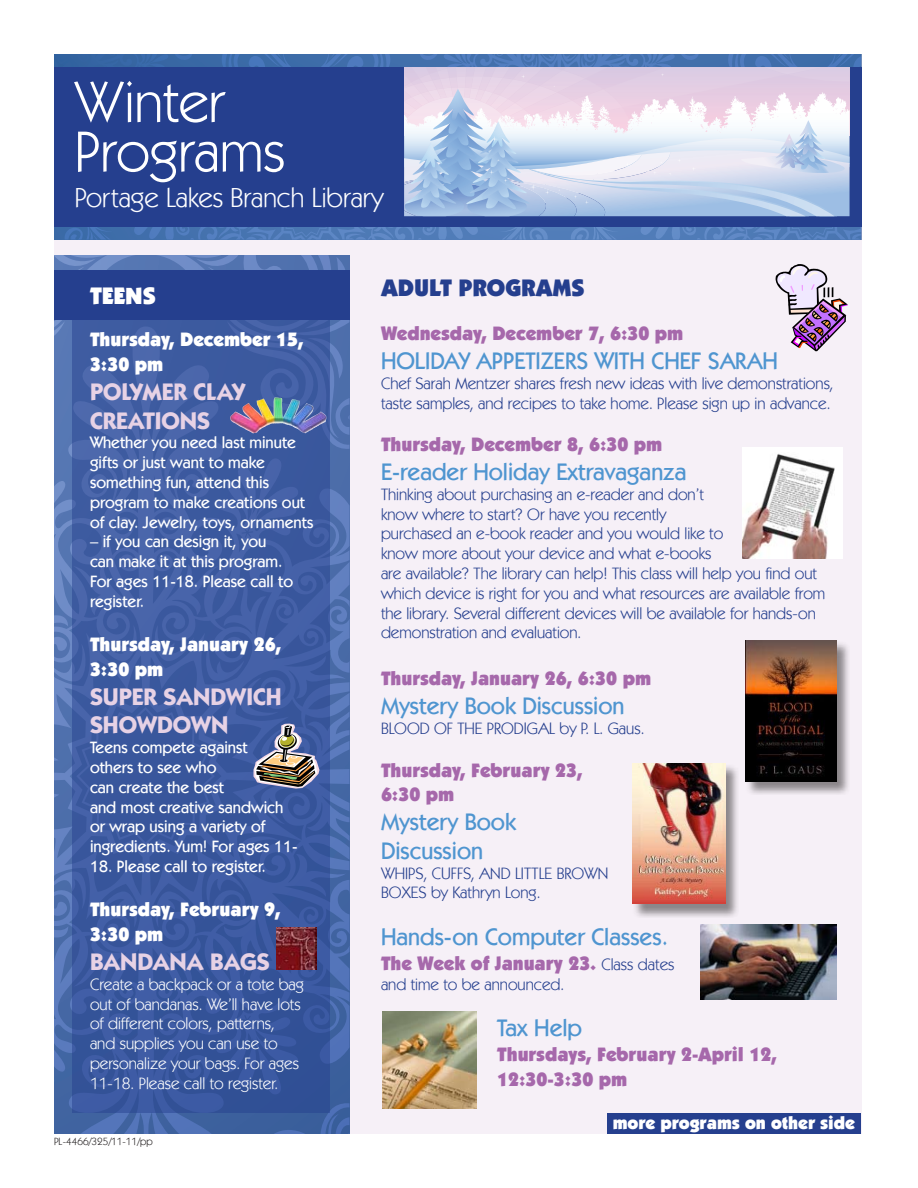
<style>
.page{position:relative;width:918px;height:1188px;background:#fff}
.page>*{position:absolute;margin:0;border:0;box-sizing:border-box;transform-origin:0 0}
.t1{font:58.05px "Kabel IT Cby BT";color:#fff}
.t2{font:27.6px "Kabel IT Cby BT";color:#fff}
.t3{font:500 24px/28.8px "Kabel IT Cby BT";color:#4f95d0}
.t4{font:700 24px/28.8px "Kabel IT Cby BT";color:#e7d2e5}
.t5{font:900 24px "Kabel IT Cby BT";color:#253f8e}
.t6{font:900 24px "Kabel IT Cby BT";color:#fff}
.t7{font:900 19.5px/24.6px "Kabel IT Cby BT";color:#a668ab}
.t8{font:900 19.5px/24.6px "Kabel IT Cby BT";color:#fff}
.t9{font:900 18px "Kabel IT Cby BT";color:#fff}
.t10{font:16.5px/19.8px "Kabel IT Cby BT";color:#253f8e}
.t11{font:500 16.5px/19.8px "Kabel IT Cby BT";color:#fff}
.t12{font:16.5px/19.8px "Kabel IT Cby BT";color:#fff}
.t13{font:10.5px "Kabel IT Cby BT";color:#231f20}
.s1{font-weight:400;font-size:16.5px;color:#253f8e}
</style>
<div class="page">
<div style="left:54px;top:222px;width:807px;height:912px;background:#f6f0f7"></div>
<svg style="left:54px;top:609px;width:296px;height:525px;background:#4c6ead"></svg>
<svg style="left:54px;top:255px;width:296px;height:354px;background:#5a7ab6"></svg>
<div style="left:72px;top:315px;width:258px;height:797px;background:linear-gradient(to right,#405da3,#3b589f)"></div>
<div style="left:54px;top:270px;width:296px;height:49px;background:#253f8e"></div>
<svg style="left:54px;top:54px;width:807px;height:13px;background:#3c6baa"></svg>
<svg style="left:54px;top:226px;width:540px;height:14px;background:#4c76b5"></svg>
<svg style="left:594px;top:226px;width:267px;height:14px;background:#507ab8"></svg>
<div style="left:54px;top:67px;width:807px;height:159px;background:#253f8e"></div>
<svg style="left:396px;top:54px;width:458px;height:162px;background:#c2cbe4"></svg>
<svg style="left:254px;top:724px;width:65px;height:65px;background:#737788"></svg>
<img style="left:776px;top:264px;width:72px;height:87px">
<img style="left:743px;top:447px;width:99px;height:112px">
<div style="left:746px;top:640px;width:104px;height:155px;background:#231f20;opacity:.51"></div>
<img style="left:746px;top:640px;width:91px;height:141px">
<div style="left:632px;top:763px;width:107px;height:155px;background:#231f20;opacity:.51"></div>
<img style="left:633px;top:763px;width:92px;height:141px">
<img style="left:382px;top:1011px;width:95px;height:97px">
<img style="left:700px;top:924px;width:137px;height:76px">
<img style="left:276px;top:928px;width:41px;height:42px">
<img style="left:229px;top:397px;width:98px;height:36px">
<div style="left:608px;top:1113px;width:253px;height:21px;background:#253f8e"></div>
<p class="t1" style="left:75px;top:66px;width:151px">Winter</p>
<p class="t1" style="left:75px;top:115px;width:212px">Programs</p>
<p class="t2" style="left:75px;top:181px;width:310px">Portage Lakes Branch Library</p>
<p class="t6" style="left:90px;top:280px;width:67px">TEENS</p>
<p class="t8" style="left:90px;top:327px;width:215px">Thursday, December 15,<br>3:30 pm</p>
<p class="t4" style="left:90px;top:377px;width:157px">POLYMER CLAY<br>CREATIONS</p>
<p class="t11" style="left:90px;top:432px;width:225px">Whether you need last minute gifts or just want to make something fun, attend this program to make creations out of clay. Jewelry, toys, ornaments</p>
<p class="t11" style="left:90px;top:531px;width:205px">– if you can design it, you can make it at this program.<br>For ages 11-18. Please call to register.</p>
<p class="t8" style="left:90px;top:632px;width:193px">Thursday, January 26,<br>3:30 pm</p>
<p class="t4" style="left:90px;top:682px;width:193px">SUPER SANDWICH<br>SHOWDOWN</p>
<p class="t11" style="left:90px;top:737px;width:209px">Teens compete against<br>others to see who<br>can create the best<br>and most creative sandwich or wrap using a variety of ingredients. Yum! For ages 11-</p>
<p class="t11" style="left:90px;top:856px;width:177px">18. Please call to register.</p>
<p class="t8" style="left:90px;top:897px;width:192px">Thursday, February 9,<br>3:30 pm</p>
<p class="t4" style="left:90px;top:947px;width:181px">BANDANA BAGS</p>
<p class="t12" style="left:90px;top:974px;width:216px">Create a backpack or a tote bag out of bandanas. We’ll have lots of different colors, patterns, and supplies you can use to personalize your bags. For ages<br>11-18. Please call to register.</p>
<p class="t13" style="left:54px;top:1135px;width:100px">PL-4466/325/11-11/pp</p>
<p class="t5" style="left:381px;top:273px;width:205px">ADULT PROGRAMS</p>
<p class="t7" style="left:381px;top:321px;width:304px">Wednesday, December 7, 6:30 pm</p>
<p class="t3" style="left:381px;top:346px;width:398px">HOLIDAY APPETIZERS WITH CHEF SARAH</p>
<p class="t10" style="left:381px;top:373px;width:454px">Chef Sarah Mentzer shares fresh new ideas with live demonstrations, taste samples, and recipes to take home. Please sign up in advance.</p>
<p class="t7" style="left:381px;top:432px;width:283px">Thursday, December 8, 6:30 pm</p>
<p class="t3" style="left:381px;top:457px;width:307px">E-reader Holiday Extravaganza</p>
<p class="t10" style="left:381px;top:484px;width:446px">Thinking about purchasing an e-reader and don’t<br>know where to start? Or have you recently<br>purchased an e-book reader and you would like to<br>know more about your device and what e-books<br>are available? The library can help! This class will help you find out which device is right for you and what resources are available from the library. Several different devices will be available for hands-on demonstration and evaluation.</p>
<p class="t7" style="left:381px;top:666px;width:272px">Thursday, January 26, 6:30 pm</p>
<p class="t3" style="left:381px;top:691px;width:245px">Mystery Book Discussion</p>
<p class="t10" style="left:381px;top:718px;width:265px">BLOOD OF THE PRODIGAL by P. L. Gaus.</p>
<p class="t7" style="left:381px;top:757px;width:203px">Thursday, February 23,<br>6:30 pm</p>
<p class="t3" style="left:381px;top:807px;width:136px">Mystery Book<br>Discussion</p>
<p class="t10" style="left:381px;top:863px;width:229px">WHIPS, CUFFS, AND LITTLE BROWN<br>BOXES by Kathryn Long.</p>
<p class="t3" style="left:381px;top:922px;width:289px">Hands-on Computer Classes.</p>
<p class="t7" style="left:381px;top:950px;width:295px">The Week of January 23. <span class="s1">Class dates</span></p>
<p class="t10" style="left:381px;top:974px;width:185px">and time to be announced.</p>
<p class="t3" style="left:497px;top:1013px;width:86px">Tax Help</p>
<p class="t7" style="left:497px;top:1042px;width:281px">Thursdays, February 2-April 12,<br>12:30-3:30 pm</p>
<p class="t9" style="left:613px;top:1112px;width:244px">more programs on other side</p>
</div>
